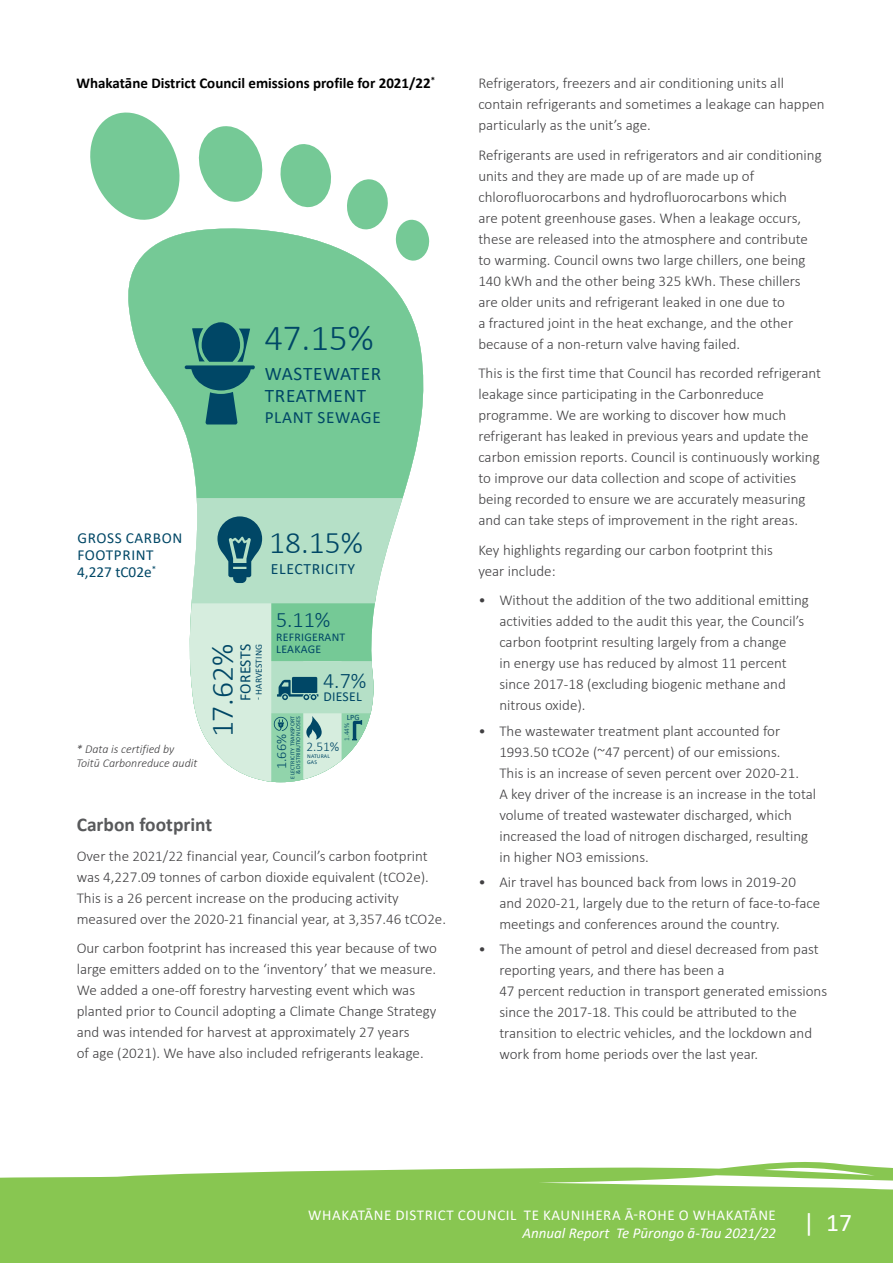
<style>
.page{position:relative;width:893px;height:1263px;background:#fff}
.page>*{position:absolute;margin:0;border:0;box-sizing:border-box;transform-origin:0 0}
.t1{font:300 36.6px "Calibri";color:#004766}
.t2{font:300 31.5px "Calibri";color:#004766}
.t3{font:300 22.05px "Calibri";color:#004766}
.t4{font:700 19.5px "Calibri";color:#58595b}
.t5{font:19.2px/22.5px "Calibri";letter-spacing:.04em;color:#004766}
.t6{font:17.25px "Calibri";letter-spacing:.04em;color:#004766}
.t7{font:15.75px "Calibri";letter-spacing:.04em;color:#004766}
.t8{font:15.75px "Calibri";letter-spacing:.015em;color:#004766}
.t9{font:15.3px/17.1px "Calibri";letter-spacing:.04em;color:#004766}
.t10{font:300 15px/21px "Calibri";color:#414042}
.t11{font:15px/18px "Calibri";letter-spacing:.04em;color:#fff}
.t12{font:700 15px "Calibri";color:#000}
.t13{font:300 14.1px "Calibri";color:#004766}
.t14{font:13.65px "Calibri";letter-spacing:.02em;color:#004766}
.t15{font:300 13.35px "Calibri";color:#004766}
.t16{font:italic 300 12px/14.4px "Calibri";color:#414042}
.t17{font:11.85px/12.6px "Calibri";letter-spacing:.02em;color:#004766}
.t18{font:9.45px "Calibri";letter-spacing:.02em;color:#004766}
.t19{font:8.1px "Calibri";color:#004766}
.t20{font:300 7.2px "Calibri";color:#004766}
.t21{font:6px/5.7px "Calibri";letter-spacing:.02em;color:#004766;text-align:right}
.t22{font:5.7px/5.7px "Calibri";letter-spacing:.02em;color:#004766}
.s1{font-style:italic}
</style>
<div class="page">
<svg style="left:0;top:1162px;width:893px;height:101px;fill:#88c651"></svg>
<svg style="left:347px;top:179px;width:41px;height:45px"></svg>
<svg style="left:402px;top:219px;width:28px;height:37px"></svg>
<svg style="left:280px;top:144px;width:51px;height:64px"></svg>
<svg style="left:198px;top:126px;width:65px;height:76px"></svg>
<svg style="left:90px;top:112px;width:90px;height:108px"></svg>
<svg style="left:192px;top:498px;width:211px;height:100px;fill:#b5e0c7"></svg>
<svg style="left:128px;top:224px;width:296px;height:274px;fill:#75c996"></svg>
<svg style="left:185px;top:322px;width:70px;height:102px"></svg>
<svg style="left:217px;top:516px;width:45px;height:67px"></svg>
<svg style="left:189px;top:598px;width:187px;height:184px"></svg>
<p class="t12" style="left:77px;top:72px;width:360px">Whakatāne District Council emissions profile for 2021/22<sup>*</sup></p>
<h1 class="t1" style="left:264px;top:315px;width:111px">47.15%</h1>
<p class="t5" style="left:265px;top:361px;width:118px">WASTEWATER<br>TREATMENT</p>
<p class="t6" style="left:265px;top:405px;width:118px">PLANT SEWAGE</p>
<p class="t9" style="left:77px;top:529px;width:107px">GROSS CARBON<br>FOOTPRINT<br>4,227 tC02e<sup>*</sup></p>
<p class="t16" style="left:77px;top:741px;width:122px">* Data is certified by<br>Toitū Carbonreduce audit</p>
<h2 class="t2" style="left:269px;top:523px;width:95px">18.15%</h2>
<p class="t7" style="left:271px;top:558px;width:86px">ELECTRICITY</p>
<h2 class="t2" style="left:203px;top:737px;width:95px;rotate:-90deg">17.62%</h2>
<p class="t8" style="left:234px;top:701px;width:59px;rotate:-90deg">FORESTS</p>
<p class="t18" style="left:252px;top:700px;width:57px;rotate:-90deg">- HARVESTING</p>
<h3 class="t3" style="left:276px;top:606px;width:56px">5.11%</h3>
<p class="t17" style="left:276px;top:630px;width:70px">REFRIGERANT<br>LEAKAGE</p>
<h3 class="t3" style="left:323px;top:667px;width:45px">4.7%</h3>
<p class="t14" style="left:323px;top:687px;width:40px">DIESEL</p>
<p class="t19" style="left:347px;top:712px;width:14px">LPG</p>
<p class="t20" style="left:342px;top:741px;width:19px;rotate:-90deg">1.44%</p>
<p class="t21" style="left:290px;top:778px;width:64px;rotate:-90deg">ELECTRICITY TRANSPORT &amp; DISTRIBUTION LOSES</p>
<p class="t13" style="left:273px;top:769px;width:36px;rotate:-90deg">1.66%</p>
<p class="t15" style="left:306px;top:739px;width:35px">2.51%</p>
<p class="t22" style="left:307px;top:753px;width:24px">NATURAL<br>GAS</p>
<h3 class="t4" style="left:77px;top:811px;width:137px">Carbon footprint</h3>
<p class="t10" style="left:77px;top:845px;width:371px">Over the 2021/22 financial year, Council’s carbon footprint was 4,227.09 tonnes of carbon dioxide equivalent (tCO2e).<br>This is a 26 percent increase on the producing activity measured over the 2020-21 financial year, at 3,357.46 tCO2e.</p>
<p class="t10" style="left:77px;top:937px;width:362px">Our carbon footprint has increased this year because of two large emitters added on to the ‘inventory’ that we measure.<br>We added a one-off forestry harvesting event which was planted prior to Council adopting a Climate Change Strategy and was intended for harvest at approximately 27 years<br>of age (2021). We have also included refrigerants leakage.</p>
<p class="t10" style="left:478px;top:73px;width:348px">Refrigerators, freezers and air conditioning units all contain refrigerants and sometimes a leakage can happen particularly as the unit’s age.</p>
<p class="t10" style="left:478px;top:144px;width:345px">Refrigerants are used in refrigerators and air conditioning units and they are made up of are made up of chlorofluorocarbons and hydrofluorocarbons which<br>are potent greenhouse gases. When a leakage occurs, these are released into the atmosphere and contribute to warming. Council owns two large chillers, one being 140 kWh and the other being 325 kWh. These chillers are older units and refrigerant leaked in one due to<br>a fractured joint in the heat exchange, and the other because of a non-return valve having failed.</p>
<p class="t10" style="left:478px;top:363px;width:344px">This is the first time that Council has recorded refrigerant leakage since participating in the Carbonreduce programme. We are working to discover how much refrigerant has leaked in previous years and update the carbon emission reports. Council is continuously working to improve our data collection and scope of activities being recorded to ensure we are accurately measuring and can take steps of improvement in the right areas.</p>
<p class="t10" style="left:478px;top:539px;width:296px">Key highlights regarding our carbon footprint this year include:</p>
<p class="t10" style="left:499px;top:590px;width:311px;text-indent:-21px">• Without the addition of the two additional emitting activities added to the audit this year, the Council’s carbon footprint resulting largely from a change<br>in energy use has reduced by almost 11 percent since 2017-18 (excluding biogenic methane and nitrous oxide).</p>
<p class="t10" style="left:499px;top:720px;width:318px;text-indent:-21px">• The wastewater treatment plant accounted for 1993.50 tCO2e (~47 percent) of our emissions.<br>This is an increase of seven percent over 2020-21.<br>A key driver of the increase is an increase in the total volume of treated wastewater discharged, which increased the load of nitrogen discharged, resulting in higher NO3 emissions.</p>
<p class="t10" style="left:499px;top:871px;width:322px;text-indent:-21px">• Air travel has bounced back from lows in 2019-20 and 2020-21, largely due to the return of face-to-face meetings and conferences around the country.</p>
<p class="t10" style="left:499px;top:938px;width:329px;text-indent:-21px">• The amount of petrol and diesel decreased from past reporting years, and there has been a<br>47 percent reduction in transport generated emissions since the 2017-18. This could be attributed to the transition to electric vehicles, and the lockdown and work from home periods over the last year.</p>
<p class="t11" style="left:522px;top:1206px;width:331px;text-indent:-214px">WHAKATĀNE DISTRICT COUNCIL TE KAUNIHERA Ā-ROHE O WHAKATĀNE<br><span class="s1">Annual Report Te Pūrongo ā-Tau 2021/22</span> <sup>|</sup> <sup>17</sup></p>
</div>
